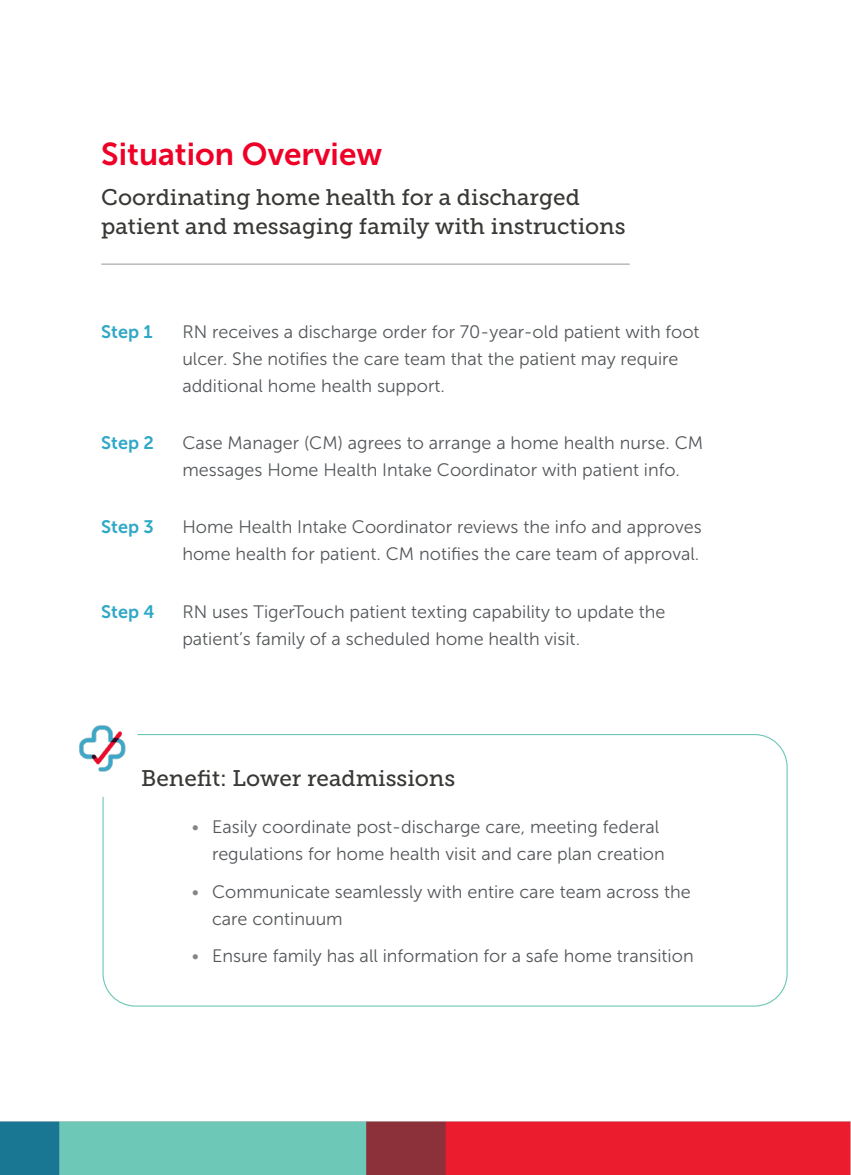
<style>
.page{position:relative;width:851px;height:1175px;background:#fff}
.page>*{position:absolute;margin:0;border:0;box-sizing:border-box;transform-origin:0 0}
.t1{font:31.5px "Museo Sans 700";color:#ef0027}
.Subhead_spacing{font:22.5px/29.2px "Museo Slab 500";color:#383935}
.body{font:22.5px "Museo Slab 500";color:#383935}
.situation_overview{font:18px/27px "Museo Sans 300";color:#54575a}
.situation_overview-2{font:18px "Museo Sans 700";color:#2fa8c7}
.s1{color:#848588}
</style>
<div class="page">
<img style="left:0;top:1121px;width:850px;height:53px">
<img style="left:79px;top:725px;width:47px;height:47px">
<hr style="left:101px;top:264px;width:528px;height:1px;background:#959698">
<p class="t1" style="left:101px;top:137px;width:282px">Situation Overview</p>
<p class="Subhead_spacing" style="left:101px;top:183px;width:525px">Coordinating home health for a discharged patient and messaging family with instructions</p>
<p class="situation_overview-2" style="left:101px;top:321px;width:53px">Step 1</p>
<p class="situation_overview" style="left:182px;top:318px;width:519px">RN receives a discharge order for 70-year-old patient with foot ulcer. She notifies the care team that the patient may require additional home health support.</p>
<p class="situation_overview-2" style="left:101px;top:433px;width:54px">Step 2</p>
<p class="situation_overview" style="left:182px;top:429px;width:522px">Case Manager (CM) agrees to arrange a home health nurse. CM messages Home Health Intake Coordinator with patient info.</p>
<p class="situation_overview-2" style="left:101px;top:517px;width:54px">Step 3</p>
<p class="situation_overview" style="left:182px;top:514px;width:521px">Home Health Intake Coordinator reviews the info and approves home health for patient. CM notifies the care team of approval.</p>
<p class="situation_overview-2" style="left:101px;top:601px;width:55px">Step 4</p>
<p class="situation_overview" style="left:182px;top:598px;width:484px">RN uses TigerTouch patient texting capability to update the patient’s family of a scheduled home health visit.</p>
<p class="body" style="left:141px;top:766px;width:315px">Benefit: Lower readmissions</p>
<p class="situation_overview" style="left:212px;top:813px;width:454px;text-indent:-20px"><span class="s1">•</span> Easily coordinate post-discharge care, meeting federal regulations for home health visit and care plan creation</p>
<p class="situation_overview" style="left:212px;top:878px;width:480px;text-indent:-20px"><span class="s1">•</span> Communicate seamlessly with entire care team across the care continuum</p>
<p class="situation_overview" style="left:192px;top:942px;width:503px"><span class="s1">•</span> Ensure family has all information for a safe home transition</p>
</div>
